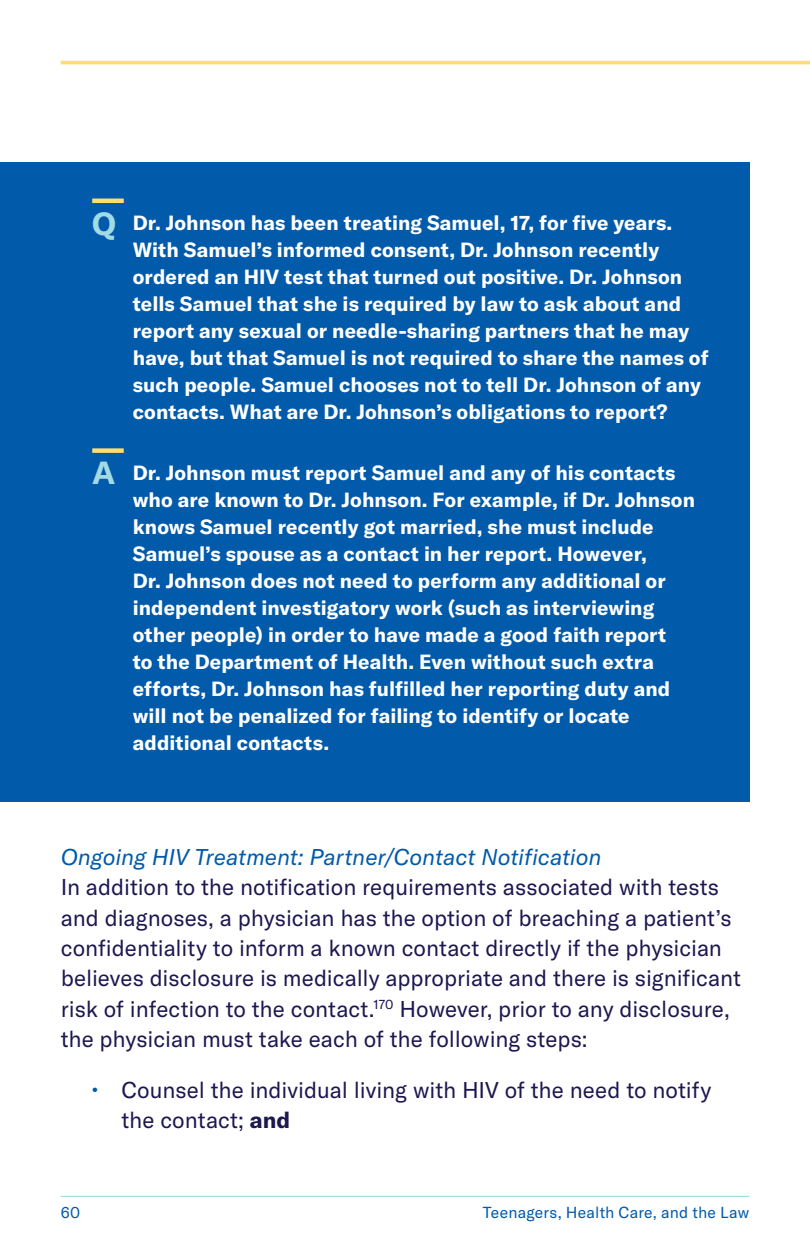
<style>
.page{position:relative;width:810px;height:1256px;background:#fff}
.page>*{position:absolute;margin:0;border:0;box-sizing:border-box;transform-origin:0 0}
.Body_Copy{font:22.5px/30.4px "GT America";color:#1d1750}
.Subhead_Level_2{font:italic 22.5px "GT America";letter-spacing:-.005em;color:#015aaa}
.A_Copy_Left{font:700 20.25px/27px "GT America";letter-spacing:.005em;color:#fff}
.Q_Copy_Left{font:700 20.25px/27px "GT America";letter-spacing:.005em;color:#fff}
.t1{font:15.75px "GT America";letter-spacing:.015em;color:#015aaa}
.s1{font-size:31.5px;color:#a2dbe4}
.s2{font-size:23.62px;color:#015aaa}
.s3{font-weight:700}
</style>
<div class="page">
<hr style="left:61px;top:1195px;width:688px;height:1px;background:#a2dbe4">
<hr style="left:61px;top:61px;width:749px;height:3px;background:#ffdf68">
<div style="left:0;top:162px;width:749px;height:277px;background:#015aaa"></div>
<div style="left:92px;top:198px;width:32px;height:5px;background:#ffdf68"></div>
<div style="left:0;top:439px;width:749px;height:362px;background:#015aaa"></div>
<div style="left:92px;top:448px;width:32px;height:5px;background:#ffdf68"></div>
<p class="Q_Copy_Left" style="left:133px;top:209px;width:577px;text-indent:-40px"><span class="s1">Q</span> Dr. Johnson has been treating Samuel, 17, for five years.<br>With Samuel’s informed consent, Dr. Johnson recently ordered an HIV test that turned out positive. Dr. Johnson tells Samuel that she is required by law to ask about and report any sexual or needle-sharing partners that he may have, but that Samuel is not required to share the names of such people. Samuel chooses not to tell Dr. Johnson of any contacts. What are Dr. Johnson’s obligations to report?</p>
<p class="A_Copy_Left" style="left:133px;top:459px;width:564px;text-indent:-40px"><span class="s1">A</span> Dr. Johnson must report Samuel and any of his contacts who are known to Dr. Johnson. For example, if Dr. Johnson knows Samuel recently got married, she must include Samuel’s spouse as a contact in her report. However,<br>Dr. Johnson does not need to perform any additional or independent investigatory work (such as interviewing other people) in order to have made a good faith report<br>to the Department of Health. Even without such extra efforts, Dr. Johnson has fulfilled her reporting duty and will not be penalized for failing to identify or locate additional contacts.</p>
<p class="Subhead_Level_2" style="left:61px;top:843px;width:542px">Ongoing HIV Treatment: Partner/Contact Notification</p>
<p class="Body_Copy" style="left:61px;top:872px;width:682px">In addition to the notification requirements associated with tests and diagnoses, a physician has the option of breaching a patient’s confidentiality to inform a known contact directly if the physician believes disclosure is medically appropriate and there is significant risk of infection to the contact.<sup>170</sup> However, prior to any disclosure, the physician must take each of the following steps:</p>
<p class="Body_Copy" style="left:122px;top:1074px;width:591px;text-indent:-30px"><span class="s2">•</span> Counsel the individual living with HIV of the need to notify the contact; <span class="s3">and</span></p>
<p class="t1" style="left:61px;top:1203px;width:21px">60</p>
<p class="t1" style="left:483px;top:1203px;width:268px">Teenagers, Health Care, and the Law</p>
</div>
